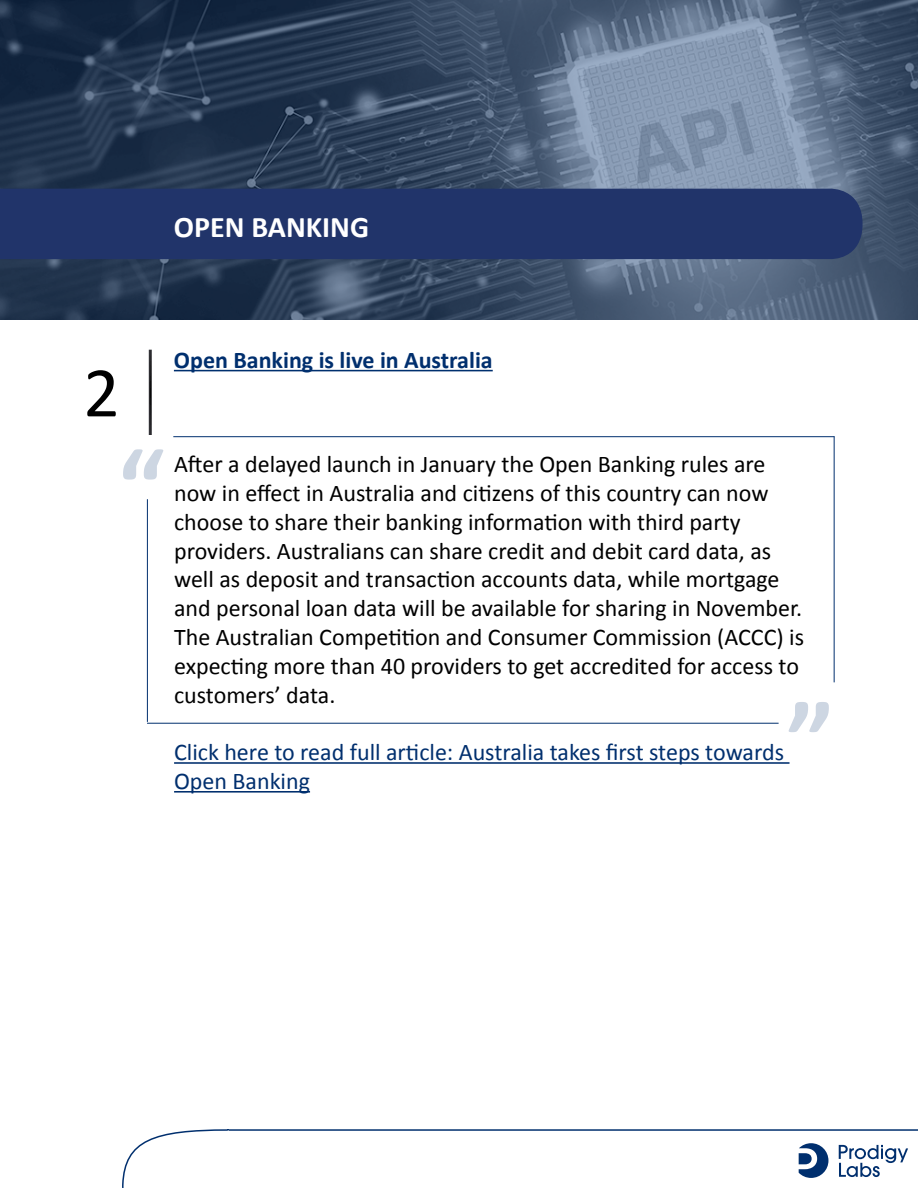
<style>
.page{position:relative;width:918px;height:1188px;background:#fff}
.page>*{position:absolute;margin:0;border:0;box-sizing:border-box;transform-origin:0 0}
.t1{font:700 108px "Calibri";color:#002f6e}
.t2{font:72px "Calibri";color:#000}
.t3{font:700 30px "Calibri";color:#fff}
.t4{font:24px/28.8px "Calibri";color:#000}
.t5{font:24px/28.8px "Calibri";color:#002f6e}
.t6{font:700 24px "Calibri";color:#002f6e}
</style>
<div class="page">
<svg style="left:0;top:0;width:918px;height:320px;background:#42546d"></svg>
<div style="left:0;top:188px;width:863px;height:72px;background:#21346a"></div>
<svg style="left:122px;top:1129px;width:796px;height:59px"></svg>
<hr style="left:174px;top:762px;width:616px;height:2px;background:#002f6e">
<hr style="left:174px;top:791px;width:136px;height:2px;background:#002f6e">
<hr style="left:174px;top:370px;width:319px;height:1px;background:#002f6e">
<hr style="left:147px;top:499px;width:1px;height:223px;background:#002f6e">
<hr style="left:147px;top:723px;width:632px;height:1px;background:#002f6e">
<hr style="left:834px;top:436px;width:1px;height:246px;background:#002f6e">
<hr style="left:173px;top:436px;width:662px;height:1px;background:#002f6e">
<p class="t3" style="left:174px;top:206px;width:197px">OPEN BANKING</p>
<h2 class="t2" style="left:83px;top:342px;width:38px">2</h2>
<p class="t6" style="left:174px;top:343px;width:320px">Open Banking is live in Australia</p>
<h1 class="t1" style="left:118px;top:411px;width:48px">“</h1>
<p class="t4" style="left:174px;top:449px;width:632px">After a delayed launch in January the Open Banking rules are now in effect in Australia and citizens of this country can now choose to share their banking information with third party providers. Australians can share credit and debit card data, as well as deposit and transaction accounts data, while mortgage and personal loan data will be available for sharing in November.<br>The Australian Competition and Consumer Commission (ACCC) is expecting more than 40 providers to get accredited for access to customers’ data.</p>
<h1 class="t1" style="left:834px;top:771px;width:48px;rotate:-180deg">“</h1>
<p class="t5" style="left:174px;top:737px;width:611px">Click here to read full article: Australia takes first steps towards<br>Open Banking</p>
</div>
